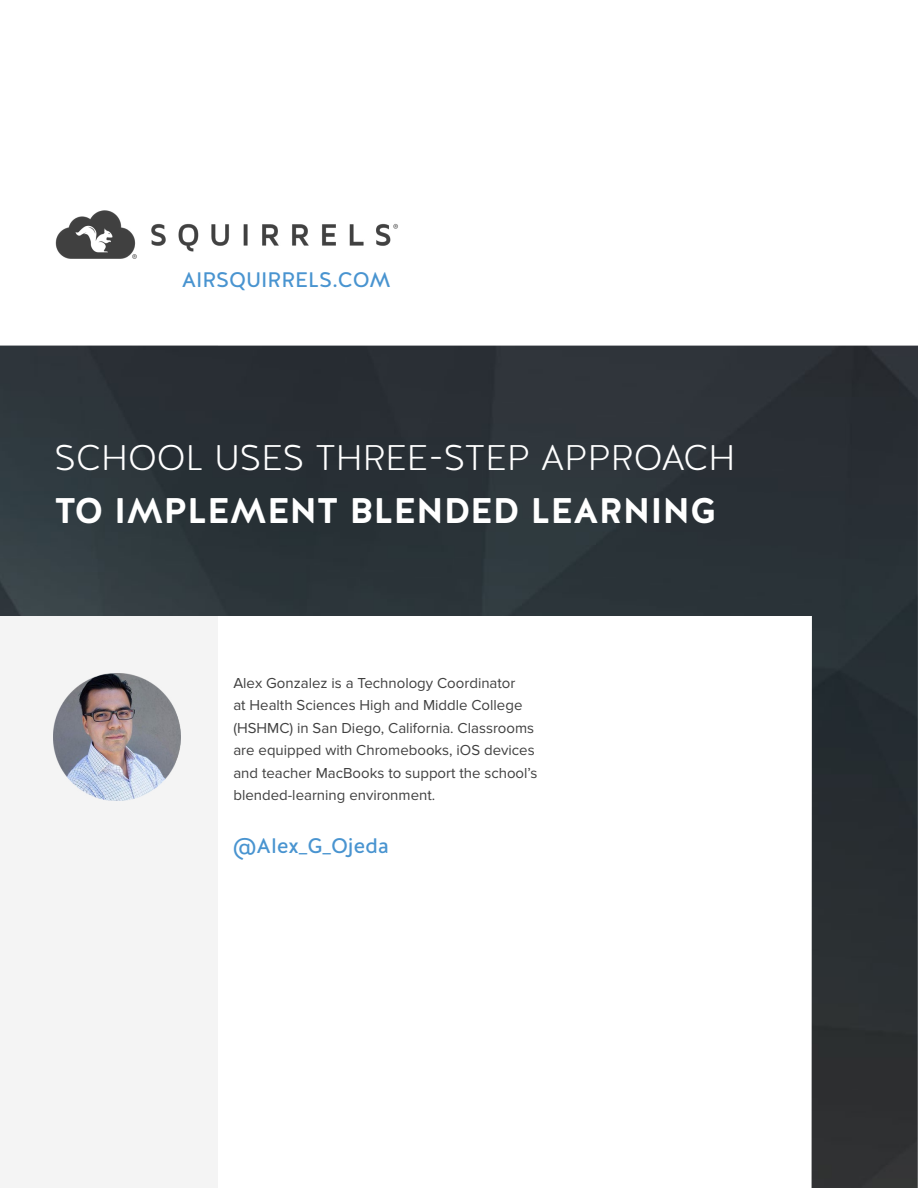
<style>
.page{position:relative;width:918px;height:1188px;background:#fff}
.page>*{position:absolute;margin:0;border:0;box-sizing:border-box;transform-origin:0 0}
.t1{font:300 35.55px "Halis R";color:#fff}
.t2{font:700 35.55px "Halis R";color:#fff}
.t3{font:21px "Halis R";color:#4994d0}
.t4{font:15px/22.5px "Proxima Nova";color:#404040}
</style>
<div class="page">
<img style="left:55px;top:210px;width:343px;height:48px">
<img style="left:0;top:346px;width:918px;height:842px">
<img style="left:54px;top:673px;width:127px;height:127px">
<h2 class="t3" style="left:182px;top:267px;width:210px">AIRSQUIRRELS.COM</h2>
<h1 class="t1" style="left:55px;top:435px;width:682px">SCHOOL USES THREE-STEP APPROACH</h1>
<h1 class="t2" style="left:55px;top:488px;width:663px">TO IMPLEMENT BLENDED LEARNING</h1>
<p class="t4" style="left:233px;top:672px;width:306px">Alex Gonzalez is a Technology Coordinator<br>at Health Sciences High and Middle College (HSHMC) in San Diego, California. Classrooms are equipped with Chromebooks, iOS devices and teacher MacBooks to support the school’s blended-learning environment.</p>
<h2 class="t3" style="left:233px;top:832px;width:158px">@Alex_G_Ojeda</h2>
</div>
